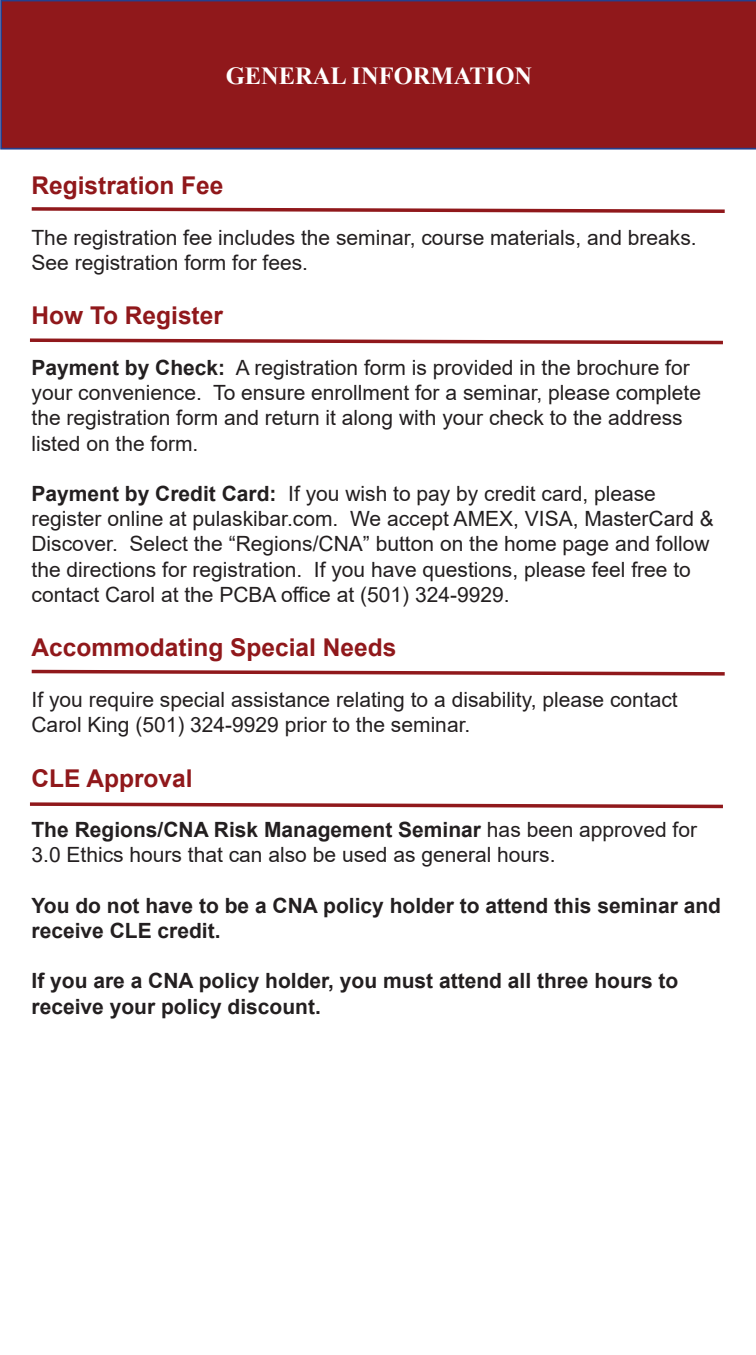
<style>
.page{position:relative;width:756px;height:1355px;background:#fff}
.page>*{position:absolute;margin:0;border:0;box-sizing:border-box;transform-origin:0 0}
.t1{font:700 24.5px "Arial";color:#90181b}
.t2{font:700 24.5px "Times New Roman";color:#fff}
.t3{font:21px/25.2px "Arial";color:#231f20}
.t4{font:700 21px/25.2px "Arial";color:#231f20}
.s1{font-weight:700}
</style>
<div class="page">
<div style="left:0;top:0;width:756px;height:149px;background:#90181b"></div>
<svg style="left:31px;top:207px;width:694px;height:6px"></svg>
<svg style="left:30px;top:338px;width:693px;height:7px"></svg>
<svg style="left:31px;top:669px;width:694px;height:7px"></svg>
<svg style="left:30px;top:802px;width:693px;height:7px"></svg>
<p class="t2" style="left:226px;top:58px;width:308px">GENERAL INFORMATION</p>
<p class="t1" style="left:32px;top:168px;width:193px">Registration Fee</p>
<p class="t3" style="left:32px;top:224px;width:667px">The registration fee includes the seminar, course materials, and breaks.<br>See registration form for fees.</p>
<p class="t1" style="left:32px;top:298px;width:193px">How To Register</p>
<p class="t3" style="left:32px;top:355px;width:671px"><span class="s1">Payment by Check:</span> A registration form is provided in the brochure for your convenience. To ensure enrollment for a seminar, please complete the registration form and return it along with your check to the address listed on the form.</p>
<p class="t3" style="left:32px;top:481px;width:626px"><span class="s1">Payment by Credit Card:</span> If you wish to pay by credit card, please</p>
<p class="t3" style="left:32px;top:506px;width:684px">register online at pulaskibar.com. We accept AMEX, VISA, MasterCard &amp;<br>Discover. Select the “Regions/CNA” button on the home page and follow the directions for registration. If you have questions, please feel free to</p>
<p class="t3" style="left:32px;top:581px;width:480px">contact Carol at the PCBA office at (501) 324-9929.</p>
<p class="t1" style="left:32px;top:630px;width:366px">Accommodating Special Needs</p>
<p class="t3" style="left:32px;top:686px;width:648px">If you require special assistance relating to a disability, please contact</p>
<p class="t3" style="left:32px;top:712px;width:440px">Carol King (501) 324-9929 prior to the seminar.</p>
<p class="t1" style="left:32px;top:760px;width:163px">CLE Approval</p>
<p class="t3" style="left:32px;top:817px;width:667px"><span class="s1">The Regions/CNA Risk Management Seminar</span> has been approved for<br>3.0 Ethics hours that can also be used as general hours.</p>
<p class="t4" style="left:32px;top:893px;width:691px">You do not have to be a CNA policy holder to attend this seminar and receive CLE credit.</p>
<p class="t4" style="left:32px;top:968px;width:648px">If you are a CNA policy holder, you must attend all three hours to receive your policy discount.</p>
</div>
